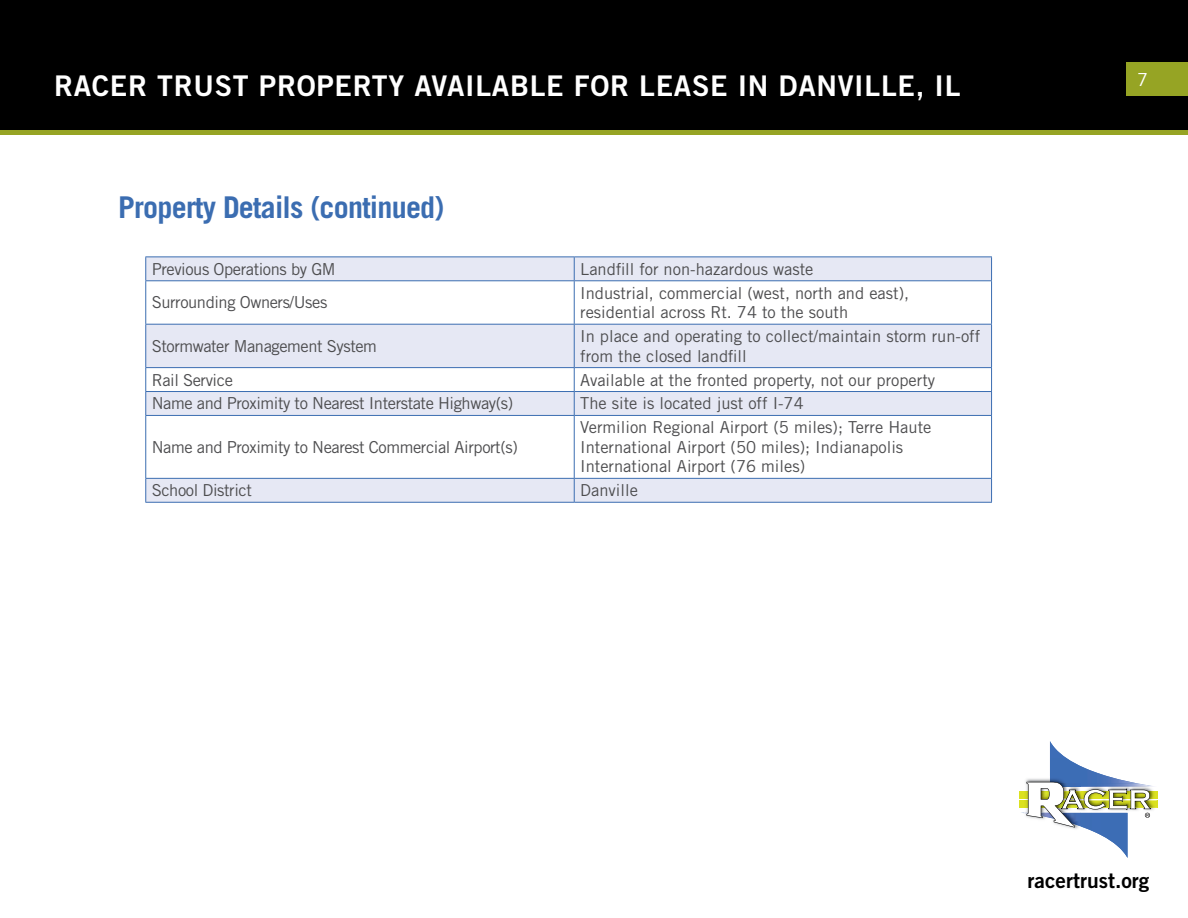
<style>
.page{position:relative;width:1188px;height:918px;background:#fff}
.page>*{position:absolute;margin:0;border:0;box-sizing:border-box;transform-origin:0 0}
.t1{font:700 30px "Trade Gothic LT Std";letter-spacing:-.025em;color:#3b6db1}
.t2{font:28.5px "Trade Gothic LT Std Bd 2";letter-spacing:.025em;color:#fff}
.t3{font:21px "Trade Gothic LT Std Bd 2";color:#000}
.t4{font:18px "Trade Gothic LT Std";color:#fff}
.t5{font:16.5px/19.5px "Trade Gothic LT Std";color:#4d4d4f}
.t6{font:16.5px "Trade Gothic LT Std";letter-spacing:-.025em;color:#4d4d4f}
</style>
<div class="page">
<div style="left:1px;top:1px;width:1186px;height:131px;background:#000"></div>
<div style="left:0;top:0;width:1188px;height:133px;border:2px solid #000"></div>
<div style="left:1126px;top:62px;width:62px;height:34px;background:#96a424"></div>
<div style="left:0;top:130px;width:1188px;height:5px;background:#96a424"></div>
<div style="left:1019px;top:791px;width:139px;height:7px;background:#dbe120"></div>
<div style="left:1019px;top:801px;width:139px;height:7px;background:#dbe120"></div>
<svg style="left:1021px;top:741px;width:137px;height:117px"></svg>
<div style="left:146px;top:257px;width:845px;height:245px;background:#e6e8f4"></div>
<svg style="left:146px;top:281px;width:845px;height:197px"></svg>
<hr style="left:145px;top:256px;width:429px;height:1px;background:#3b6db1">
<svg style="left:145px;top:257px;width:1px;height:23px"></svg>
<hr style="left:574px;top:256px;width:418px;height:1px;background:#3b6db1">
<svg style="left:574px;top:257px;width:1px;height:23px"></svg>
<svg style="left:991px;top:257px;width:1px;height:23px"></svg>
<hr style="left:145px;top:280px;width:429px;height:1px;background:#3b6db1">
<hr style="left:145px;top:281px;width:1px;height:43px;background:#3b6db1">
<hr style="left:574px;top:280px;width:418px;height:1px;background:#3b6db1">
<hr style="left:574px;top:281px;width:1px;height:43px;background:#3b6db1">
<hr style="left:991px;top:281px;width:1px;height:43px;background:#3b6db1">
<hr style="left:145px;top:324px;width:429px;height:1px;background:#3b6db1">
<hr style="left:145px;top:325px;width:1px;height:42px;background:#3b6db1">
<hr style="left:574px;top:324px;width:418px;height:1px;background:#3b6db1">
<hr style="left:574px;top:325px;width:1px;height:42px;background:#3b6db1">
<hr style="left:991px;top:325px;width:1px;height:42px;background:#3b6db1">
<hr style="left:145px;top:367px;width:429px;height:1px;background:#3b6db1">
<hr style="left:574px;top:367px;width:418px;height:1px;background:#3b6db1">
<hr style="left:145px;top:391px;width:429px;height:1px;background:#3b6db1">
<svg style="left:145px;top:368px;width:1px;height:47px"></svg>
<hr style="left:574px;top:391px;width:418px;height:1px;background:#3b6db1">
<svg style="left:574px;top:368px;width:1px;height:47px"></svg>
<svg style="left:991px;top:368px;width:1px;height:47px"></svg>
<hr style="left:145px;top:415px;width:429px;height:1px;background:#3b6db1">
<hr style="left:145px;top:416px;width:1px;height:62px;background:#3b6db1">
<hr style="left:574px;top:415px;width:418px;height:1px;background:#3b6db1">
<hr style="left:574px;top:416px;width:1px;height:62px;background:#3b6db1">
<hr style="left:991px;top:416px;width:1px;height:62px;background:#3b6db1">
<hr style="left:145px;top:478px;width:429px;height:1px;background:#3b6db1">
<svg style="left:145px;top:479px;width:1px;height:23px"></svg>
<hr style="left:574px;top:478px;width:418px;height:1px;background:#3b6db1">
<svg style="left:574px;top:479px;width:1px;height:23px"></svg>
<svg style="left:991px;top:479px;width:1px;height:23px"></svg>
<hr style="left:145px;top:502px;width:429px;height:1px;background:#3b6db1">
<hr style="left:574px;top:502px;width:418px;height:1px;background:#3b6db1">
<h2 class="t2" style="left:54px;top:68px;width:908px">RACER TRUST PROPERTY AVAILABLE FOR LEASE IN DANVILLE, IL</h2>
<h1 class="t1" style="left:118px;top:189px;width:328px">Property Details (continued)</h1>
<p class="t6" style="left:152px;top:259px;width:185px">Previous Operations by GM</p>
<p class="t5" style="left:580px;top:259px;width:235px">Landfill for non-hazardous waste</p>
<p class="t6" style="left:152px;top:293px;width:177px">Surrounding Owners/Uses</p>
<p class="t5" style="left:580px;top:283px;width:330px">Industrial, commercial (west, north and east), residential across Rt. 74 to the south</p>
<p class="t6" style="left:152px;top:336px;width:227px">Stormwater Management System</p>
<p class="t5" style="left:580px;top:326px;width:402px">In place and operating to collect/maintain storm run-off from the closed landfill</p>
<p class="t6" style="left:152px;top:370px;width:83px">Rail Service</p>
<p class="t5" style="left:580px;top:370px;width:356px">Available at the fronted property, not our property</p>
<p class="t6" style="left:152px;top:394px;width:363px">Name and Proximity to Nearest Interstate Highway(s)</p>
<p class="t5" style="left:580px;top:394px;width:225px">The site is located just off I-74</p>
<p class="t6" style="left:152px;top:437px;width:368px">Name and Proximity to Nearest Commercial Airport(s)</p>
<p class="t5" style="left:580px;top:418px;width:353px">Vermilion Regional Airport (5 miles); Terre Haute<br>International Airport (50 miles); Indianapolis<br>International Airport (76 miles)</p>
<p class="t6" style="left:152px;top:480px;width:102px">School District</p>
<p class="t5" style="left:580px;top:480px;width:59px">Danville</p>
<p class="t4" style="left:1137px;top:68px;width:12px">7</p>
<p class="t3" style="left:1028px;top:867px;width:123px">racertrust.org</p>
</div>
